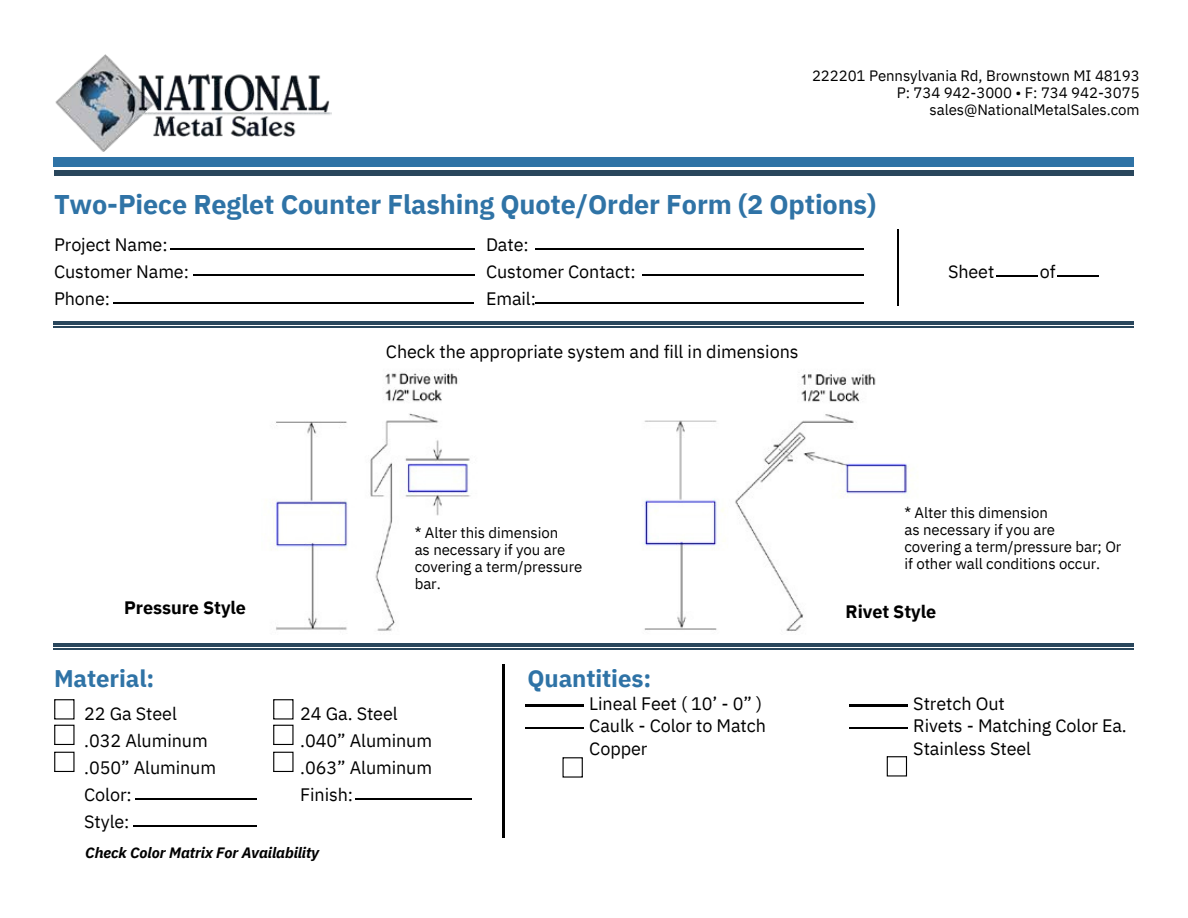
<style>
.page{position:relative;width:1188px;height:918px;background:#fff}
.page>*{position:absolute;margin:0;border:0;box-sizing:border-box;transform-origin:0 0}
.t1{font:700 27px "IBM Plex Sans";letter-spacing:-.005em;color:#2f73a6}
.t2{font:700 24px "IBM Plex Sans";letter-spacing:-.005em;color:#2f73a6}
.t3{font:18px/27px "IBM Plex Sans";letter-spacing:-.005em;color:#000}
.t4{font:700 18px "IBM Plex Sans";letter-spacing:-.005em;color:#000}
.t5{font:15px/16.8px "IBM Plex Sans";letter-spacing:-.005em;color:#000}
.t6{font:italic 700 15px "IBM Plex Sans";letter-spacing:-.005em;color:#000}
</style>
<div class="page">
<img style="left:271px;top:371px;width:640px;height:260px">
<img style="left:55px;top:54px;width:277px;height:98px">
<svg style="left:54px;top:699px;width:21px;height:46px"></svg>
<svg style="left:54px;top:752px;width:21px;height:20px"></svg>
<hr style="left:134px;top:825px;width:123px;height:2px;background:#000">
<hr style="left:135px;top:798px;width:121px;height:2px;background:#000">
<svg style="left:273px;top:699px;width:21px;height:46px"></svg>
<svg style="left:273px;top:752px;width:21px;height:20px"></svg>
<hr style="left:113px;top:302px;width:361px;height:1px;background:#000">
<hr style="left:171px;top:249px;width:304px;height:1px;background:#000">
<hr style="left:194px;top:275px;width:281px;height:1px;background:#000">
<hr style="left:356px;top:798px;width:116px;height:2px;background:#000">
<hr style="left:536px;top:249px;width:328px;height:1px;background:#000">
<hr style="left:536px;top:303px;width:328px;height:1px;background:#000">
<hr style="left:643px;top:275px;width:221px;height:1px;background:#000">
<hr style="left:897px;top:229px;width:2px;height:76px;background:#000">
<hr style="left:997px;top:275px;width:41px;height:2px;background:#000">
<hr style="left:54px;top:322px;width:1080px;height:3px;background:#29465c">
<hr style="left:54px;top:327px;width:1080px;height:1px;background:#29465c">
<div style="left:54px;top:157px;width:1080px;height:9px;background:#2f73a6"></div>
<hr style="left:54px;top:171px;width:1080px;height:4px;background:#29465c">
<hr style="left:526px;top:705px;width:57px;height:1px;background:#000">
<hr style="left:526px;top:727px;width:57px;height:2px;background:#000">
<hr style="left:850px;top:705px;width:57px;height:1px;background:#000">
<hr style="left:850px;top:727px;width:57px;height:2px;background:#000">
<hr style="left:503px;top:664px;width:1px;height:173px;background:#000">
<hr style="left:54px;top:644px;width:1080px;height:3px;background:#29465c">
<hr style="left:54px;top:649px;width:1080px;height:1px;background:#29465c">
<svg style="left:562px;top:757px;width:21px;height:21px"></svg>
<svg style="left:887px;top:756px;width:20px;height:21px"></svg>
<hr style="left:1057px;top:275px;width:41px;height:2px;background:#000">
<p class="t5" style="left:812px;top:67px;width:329px">222201 Pennsylvania Rd, Brownstown MI 48193</p>
<h1 class="t5" style="left:897px;top:84px;width:244px;text-align:right">P: 734 942-3000 • F: 734 942-3075 sales@NationalMetalSales.com</h1>
<p class="t1" style="left:54px;top:187px;width:824px">Two-Piece Reglet Counter Flashing Quote/Order Form (2 Options)</p>
<h4 class="t3" style="left:54px;top:231px;width:137px">Project Name:<br>Customer Name:<br>Phone:</h4>
<p class="t3" style="left:486px;top:231px;width:151px">Date:<br>Customer Contact:<br>Email:</p>
<p class="t3" style="left:386px;top:338px;width:414px">Check the appropriate system and fill in dimensions</p>
<h2 class="t3" style="left:948px;top:257px;width:48px">Sheet</h2>
<h4 class="t3" style="left:1040px;top:257px;width:17px">of</h4>
<p class="t5" style="left:415px;top:524px;width:169px">* Alter this dimension<br>as necessary if you are covering a term/pressure bar.</p>
<h4 class="t5" style="left:904px;top:504px;width:218px">* Alter this dimension<br>as necessary if you are<br>covering a term/pressure bar; Or if other wall conditions occur.</h4>
<h4 class="t4" style="left:124px;top:595px;width:123px">Pressure Style</h4>
<h2 class="t2" style="left:54px;top:663px;width:102px">Material:</h2>
<h4 class="t2" style="left:527px;top:663px;width:125px">Quantities:</h4>
<p class="t3" style="left:84px;top:700px;width:133px">22 Ga Steel .032 Aluminum .050” Aluminum<br>Color:<br>Style:</p>
<h4 class="t3" style="left:300px;top:700px;width:133px">24 Ga. Steel .040” Aluminum .063” Aluminum<br>Finish:</h4>
<h3 class="t3" style="left:589px;top:692px;width:178px;line-height:22.5px">Lineal Feet ( 10’ - 0” )<br>Caulk - Color to Match<br>Copper</h3>
<p class="t6" style="left:85px;top:843px;width:235px">Check Color Matrix For Availability</p>
<p class="t4" style="left:846px;top:600px;width:92px">Rivet Style</p>
<h4 class="t3" style="left:913px;top:692px;width:215px;line-height:22.5px">Stretch Out<br>Rivets - Matching Color Ea.<br>Stainless Steel</h4>
</div>
